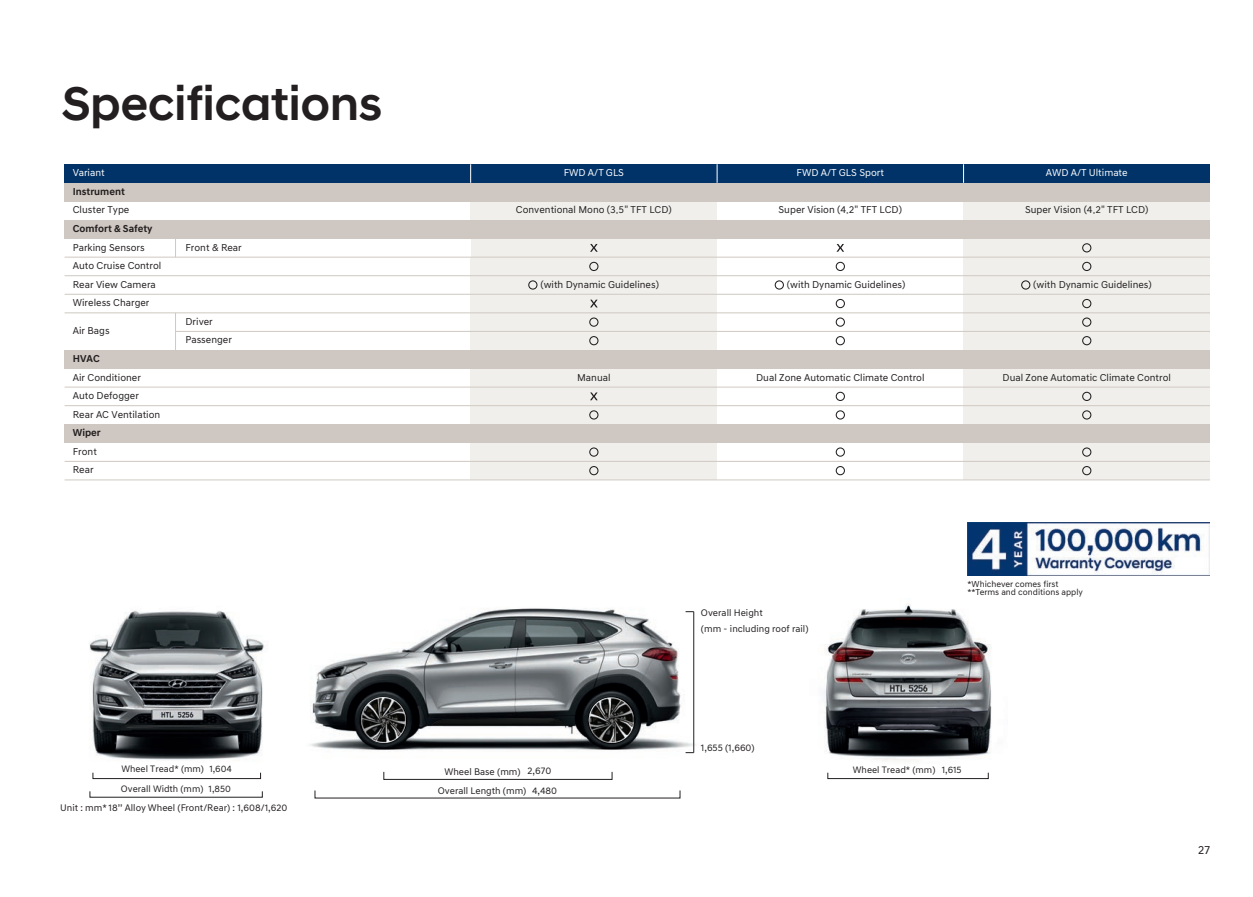
<style>
.page{position:relative;width:1253px;height:897px;background:#fff}
.page>*{position:absolute;margin:0;border:0;box-sizing:border-box;transform-origin:0 0}
.t1{font:500 48px "Hyundai Sans Head";color:#231f20}
.t2{font:12px "Hyundai Sans Text";color:#231f20}
.t3{font:10.2px/18.6px "Hyundai Sans Text KR Regular";color:#231f20}
.t4{font:10.2px "Hyundai Sans Text";color:#fff}
.t5{font:10.2px "Hyundai Sans Text KR Bold";color:#231f20}
.t6{font:9.75px "Hyundai Sans Text";color:#231f20}
.t7{font:9.45px/20px "Hyundai Sans Text";color:#231f20}
.t8{font:8.85px/8.9px "Hyundai Sans Text";color:#231f20}
</style>
<div class="page">
<img style="left:89px;top:610px;width:175px;height:170px">
<img style="left:823px;top:603px;width:169px;height:158px">
<img style="left:310px;top:608px;width:385px;height:146px">
<hr style="left:693px;top:611px;width:1px;height:141px;background:#231f20">
<img style="left:361px;top:697px;width:273px;height:45px">
<svg style="left:431px;top:718px;width:135px;height:7px"></svg>
<div style="left:65px;top:164px;width:406px;height:19px;background:#013368"></div>
<div style="left:471px;top:164px;width:246px;height:19px;background:#013368"></div>
<div style="left:717px;top:164px;width:246px;height:19px;background:#013368"></div>
<div style="left:963px;top:164px;width:247px;height:19px;background:#013368"></div>
<svg style="left:717px;top:164px;width:1px;height:19px"></svg>
<svg style="left:470px;top:164px;width:1px;height:19px"></svg>
<svg style="left:963px;top:164px;width:1px;height:19px"></svg>
<div style="left:471px;top:201px;width:246px;height:19px;background:#f0efec"></div>
<div style="left:963px;top:201px;width:247px;height:19px;background:#f0efec"></div>
<div style="left:65px;top:183px;width:1145px;height:18px;background:#cfc7c1"></div>
<div style="left:471px;top:238px;width:246px;height:19px;background:#f0efec"></div>
<div style="left:471px;top:257px;width:246px;height:19px;background:#f0efec"></div>
<div style="left:471px;top:276px;width:246px;height:18px;background:#f0efec"></div>
<div style="left:471px;top:294px;width:246px;height:19px;background:#f0efec"></div>
<div style="left:471px;top:368px;width:246px;height:19px;background:#f0efec"></div>
<div style="left:471px;top:387px;width:246px;height:18px;background:#f0efec"></div>
<div style="left:471px;top:405px;width:246px;height:19px;background:#f0efec"></div>
<div style="left:471px;top:443px;width:246px;height:18px;background:#f0efec"></div>
<div style="left:963px;top:238px;width:247px;height:19px;background:#f0efec"></div>
<div style="left:963px;top:257px;width:247px;height:19px;background:#f0efec"></div>
<div style="left:963px;top:276px;width:247px;height:18px;background:#f0efec"></div>
<div style="left:963px;top:294px;width:247px;height:19px;background:#f0efec"></div>
<div style="left:963px;top:368px;width:247px;height:19px;background:#f0efec"></div>
<div style="left:963px;top:387px;width:247px;height:18px;background:#f0efec"></div>
<div style="left:963px;top:405px;width:247px;height:19px;background:#f0efec"></div>
<div style="left:963px;top:443px;width:247px;height:18px;background:#f0efec"></div>
<div style="left:471px;top:461px;width:246px;height:19px;background:#f0efec"></div>
<div style="left:963px;top:461px;width:247px;height:19px;background:#f0efec"></div>
<div style="left:836px;top:410px;width:9px;height:9px;border:1px solid #231f20;border-radius:50%"></div>
<div style="left:589px;top:410px;width:9px;height:9px;border:1px solid #231f20;border-radius:50%"></div>
<div style="left:1082px;top:410px;width:9px;height:9px;border:1px solid #231f20;border-radius:50%"></div>
<div style="left:836px;top:392px;width:9px;height:9px;border:1px solid #231f20;border-radius:50%"></div>
<div style="left:1082px;top:392px;width:9px;height:9px;border:1px solid #231f20;border-radius:50%"></div>
<svg style="left:590px;top:392px;width:8px;height:8px"></svg>
<svg style="left:590px;top:244px;width:8px;height:8px"></svg>
<svg style="left:590px;top:299px;width:8px;height:8px"></svg>
<svg style="left:836px;top:244px;width:8px;height:8px"></svg>
<div style="left:1082px;top:243px;width:9px;height:9px;border:1px solid #231f20;border-radius:50%"></div>
<div style="left:836px;top:262px;width:9px;height:9px;border:1px solid #231f20;border-radius:50%"></div>
<div style="left:589px;top:262px;width:9px;height:9px;border:1px solid #231f20;border-radius:50%"></div>
<div style="left:1082px;top:262px;width:9px;height:9px;border:1px solid #231f20;border-radius:50%"></div>
<div style="left:836px;top:299px;width:9px;height:9px;border:1px solid #231f20;border-radius:50%"></div>
<div style="left:1082px;top:299px;width:9px;height:9px;border:1px solid #231f20;border-radius:50%"></div>
<div style="left:589px;top:447px;width:9px;height:9px;border:1px solid #231f20;border-radius:50%"></div>
<div style="left:589px;top:466px;width:9px;height:9px;border:1px solid #231f20;border-radius:50%"></div>
<div style="left:836px;top:466px;width:9px;height:9px;border:1px solid #231f20;border-radius:50%"></div>
<div style="left:1082px;top:466px;width:9px;height:9px;border:1px solid #231f20;border-radius:50%"></div>
<div style="left:836px;top:447px;width:9px;height:9px;border:1px solid #231f20;border-radius:50%"></div>
<div style="left:1082px;top:447px;width:9px;height:9px;border:1px solid #231f20;border-radius:50%"></div>
<div style="left:471px;top:313px;width:246px;height:18px;background:#f0efec"></div>
<div style="left:471px;top:331px;width:246px;height:19px;background:#f0efec"></div>
<div style="left:963px;top:313px;width:247px;height:18px;background:#f0efec"></div>
<div style="left:963px;top:331px;width:247px;height:19px;background:#f0efec"></div>
<div style="left:836px;top:317px;width:9px;height:10px;border:1px solid #231f20;border-radius:50%"></div>
<div style="left:836px;top:336px;width:9px;height:9px;border:1px solid #231f20;border-radius:50%"></div>
<div style="left:589px;top:317px;width:9px;height:10px;border:1px solid #231f20;border-radius:50%"></div>
<div style="left:589px;top:336px;width:9px;height:9px;border:1px solid #231f20;border-radius:50%"></div>
<div style="left:1082px;top:317px;width:9px;height:10px;border:1px solid #231f20;border-radius:50%"></div>
<div style="left:1082px;top:336px;width:9px;height:9px;border:1px solid #231f20;border-radius:50%"></div>
<div style="left:528px;top:280px;width:9px;height:9px;border:1px solid #231f20;border-radius:50%"></div>
<div style="left:775px;top:280px;width:9px;height:9px;border:1px solid #231f20;border-radius:50%"></div>
<div style="left:1021px;top:280px;width:9px;height:9px;border:1px solid #231f20;border-radius:50%"></div>
<hr style="left:65px;top:257px;width:1145px;height:1px;background:#d0c9c2">
<hr style="left:65px;top:275px;width:1145px;height:1px;background:#d0c9c2">
<hr style="left:65px;top:294px;width:1145px;height:1px;background:#d0c9c2">
<hr style="left:65px;top:312px;width:1145px;height:1px;background:#d0c9c2">
<hr style="left:175px;top:331px;width:1035px;height:1px;background:#d0c9c2">
<hr style="left:65px;top:386px;width:1145px;height:1px;background:#d0c9c2">
<hr style="left:65px;top:405px;width:1145px;height:1px;background:#d0c9c2">
<hr style="left:65px;top:461px;width:1145px;height:1px;background:#d0c9c2">
<hr style="left:65px;top:479px;width:1145px;height:1px;background:#d0c9c2">
<hr style="left:175px;top:313px;width:1px;height:37px;background:#d0c9c2">
<svg style="left:175px;top:238px;width:1px;height:19px"></svg>
<div style="left:65px;top:220px;width:1145px;height:18px;background:#cfc7c1"></div>
<div style="left:65px;top:350px;width:1145px;height:18px;background:#cfc7c1"></div>
<div style="left:65px;top:424px;width:1145px;height:19px;background:#cfc7c1"></div>
<img style="left:967px;top:523px;width:242px;height:52px">
<h1 class="t1" style="left:62px;top:75px;width:322px">Specifications</h1>
<p class="t4" style="left:73px;top:167px;width:33px">Variant</p>
<p class="t4" style="left:564px;top:167px;width:62px">FWD A/T GLS</p>
<p class="t4" style="left:796px;top:167px;width:89px">FWD A/T GLS Sport</p>
<p class="t4" style="left:1046px;top:167px;width:83px">AWD A/T Ultimate</p>
<p class="t3" style="left:73px;top:201px;width:58px">Cluster Type</p>
<p class="t3" style="left:516px;top:201px;width:157px">Conventional Mono (3.5" TFT LCD)</p>
<p class="t3" style="left:779px;top:201px;width:125px">Super Vision (4.2" TFT LCD)</p>
<p class="t3" style="left:1025px;top:201px;width:125px">Super Vision (4.2" TFT LCD)</p>
<p class="t5" style="left:73px;top:185px;width:54px">Instrument</p>
<p class="t5" style="left:73px;top:222px;width:81px">Comfort &amp; Safety</p>
<p class="t3" style="left:73px;top:238px;width:90px">Parking Sensors<br>Auto Cruise Control<br>Rear View Camera<br>Wireless Charger</p>
<p class="t3" style="left:73px;top:321px;width:38px">Air Bags</p>
<p class="t5" style="left:73px;top:352px;width:28px">HVAC</p>
<p class="t3" style="left:73px;top:368px;width:89px">Air Conditioner<br>Auto Defogger<br>Rear AC Ventilation</p>
<p class="t3" style="left:73px;top:442px;width:26px">Front<br>Rear</p>
<p class="t5" style="left:73px;top:426px;width:29px">Wiper</p>
<p class="t3" style="left:185px;top:238px;width:58px">Front &amp; Rear</p>
<p class="t3" style="left:185px;top:312px;width:48px">Driver<br>Passenger</p>
<p class="t3" style="left:540px;top:275px;width:120px">(with Dynamic Guidelines)</p>
<p class="t3" style="left:787px;top:275px;width:120px">(with Dynamic Guidelines)</p>
<p class="t3" style="left:1033px;top:275px;width:120px">(with Dynamic Guidelines)</p>
<p class="t3" style="left:577px;top:368px;width:35px">Manual</p>
<p class="t3" style="left:756px;top:368px;width:170px">Dual Zone Automatic Climate Control</p>
<p class="t3" style="left:1002px;top:368px;width:170px">Dual Zone Automatic Climate Control</p>
<p class="t6" style="left:701px;top:607px;width:63px">Overall Height</p>
<p class="t6" style="left:701px;top:623px;width:109px">(mm - including roof rail)</p>
<p class="t8" style="left:967px;top:579px;width:117px">*Whichever comes first **Terms and conditions apply</p>
<p class="t6" style="left:701px;top:741px;width:55px">1,655 (1,660)</p>
<p class="t7" style="left:121px;top:759px;width:112px">Wheel Tread* (mm) 1,604<br>Overall Width (mm) 1,850</p>
<p class="t7" style="left:853px;top:760px;width:110px">Wheel Tread* (mm) 1,615</p>
<p class="t6" style="left:444px;top:765px;width:108px">Wheel Base (mm) 2,670</p>
<p class="t6" style="left:438px;top:784px;width:121px">Overall Length (mm) 4,480</p>
<p class="t6" style="left:60px;top:802px;width:229px">Unit : mm* 18’’ Alloy Wheel (Front/Rear) : 1,608/1,620</p>
<p class="t2" style="left:1198px;top:842px;width:13px">27</p>
</div>
